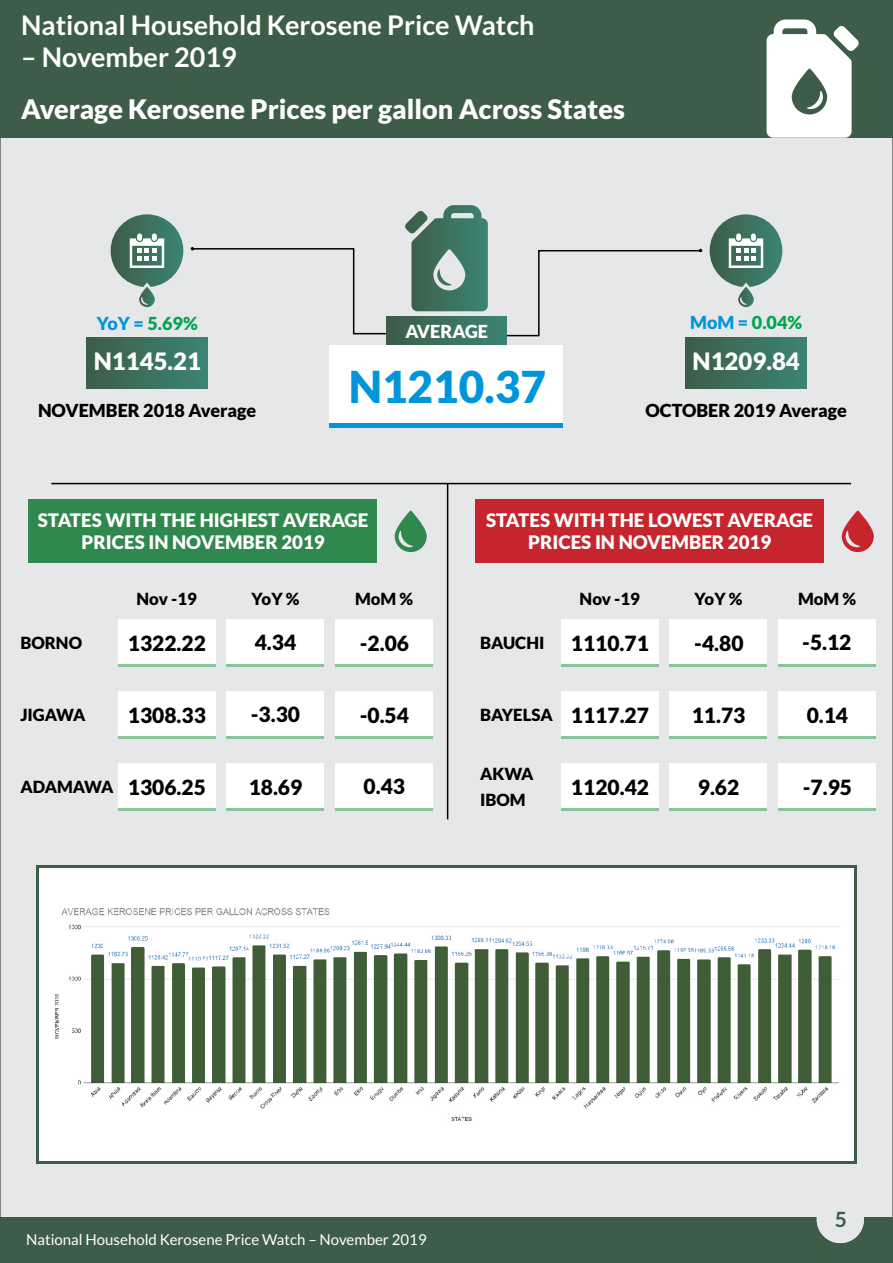
<style>
.page{position:relative;width:893px;height:1263px;background:#fff}
.page>*{position:absolute;margin:0;border:0;box-sizing:border-box;transform-origin:0 0}
.t1{font:900 44.1px "Lato";color:#0095d9}
.t2{font:700 27px "Lato";color:#fff}
.t3{font:900 27px "Lato";color:#fff}
.t4{font:900 24px "Lato";color:#fff}
.t5{font:900 21px "Lato";color:#000}
.t6{font:700 21px "Lato";color:#3d5d48}
.t7{font:900 18.75px/22.4px "Lato";color:#fff;text-align:center}
.t8{font:900 18px "Lato";color:#000}
.t9{font:900 18px "Lato";color:#00a54f}
.t10{font:900 18px "Lato";color:#fff}
.t11{font:900 16.8px/26px "Lato";color:#000}
.t12{font:15px "Lato";color:#fff}
.s1{color:#0095d9}
</style>
<div class="page">
<div style="left:0;top:138px;width:893px;height:1080px;background:#e6e7e9"></div>
<div style="left:0;top:1218px;width:893px;height:45px;background:#3d5d48"></div>
<div style="left:817px;top:1196px;width:47px;height:47px;background:#e6e7e9;border-radius:50%"></div>
<div style="left:0;top:0;width:893px;height:138px;background:#3d5d48"></div>
<svg style="left:767px;top:20px;width:92px;height:118px"></svg>
<div style="left:537px;top:249px;width:165px;height:88px;background:#e6e7e9"></div>
<hr style="left:503px;top:335px;width:36px;height:1px;background:#000">
<hr style="left:354px;top:333px;width:40px;height:1px;background:#000">
<div style="left:191px;top:247px;width:164px;height:88px;background:#e6e7e9"></div>
<div style="left:386px;top:316px;width:121px;height:31px;background:linear-gradient(to right,#3d5d47,#3b8474)"></div>
<div style="left:329px;top:345px;width:234px;height:83px;background:#fff"></div>
<hr style="left:329px;top:424px;width:234px;height:4px;background:#0095d9">
<div style="left:86px;top:338px;width:122px;height:51px;background:linear-gradient(to right,#3d5d47,#3b8474)"></div>
<div style="left:685px;top:338px;width:122px;height:51px;background:linear-gradient(to right,#3d5d47,#3b8474)"></div>
<hr style="left:447px;top:484px;width:1px;height:335px;background:#000">
<hr style="left:51px;top:483px;width:800px;height:1px;background:#000">
<div style="left:29px;top:500px;width:348px;height:63px;background:#2f884d"></div>
<div style="left:475px;top:500px;width:349px;height:63px;background:#c6252e"></div>
<div style="left:118px;top:619px;width:97px;height:48px;background:#fff"></div>
<hr style="left:118px;top:664px;width:97px;height:3px;background:#8ac49a">
<div style="left:227px;top:619px;width:97px;height:48px;background:#fff"></div>
<hr style="left:227px;top:664px;width:97px;height:3px;background:#8ac49a">
<div style="left:335px;top:619px;width:98px;height:48px;background:#fff"></div>
<hr style="left:335px;top:664px;width:98px;height:3px;background:#8ac49a">
<div style="left:118px;top:691px;width:97px;height:48px;background:#fff"></div>
<hr style="left:118px;top:736px;width:97px;height:3px;background:#8ac49a">
<div style="left:227px;top:691px;width:97px;height:48px;background:#fff"></div>
<hr style="left:227px;top:736px;width:97px;height:3px;background:#8ac49a">
<div style="left:335px;top:691px;width:98px;height:48px;background:#fff"></div>
<hr style="left:335px;top:736px;width:98px;height:3px;background:#8ac49a">
<div style="left:118px;top:763px;width:97px;height:48px;background:#fff"></div>
<hr style="left:118px;top:808px;width:97px;height:3px;background:#8ac49a">
<div style="left:227px;top:763px;width:97px;height:48px;background:#fff"></div>
<hr style="left:227px;top:808px;width:97px;height:3px;background:#8ac49a">
<div style="left:335px;top:763px;width:98px;height:48px;background:#fff"></div>
<hr style="left:335px;top:808px;width:98px;height:3px;background:#8ac49a">
<div style="left:561px;top:619px;width:97px;height:48px;background:#fff"></div>
<hr style="left:561px;top:664px;width:97px;height:3px;background:#8ac49a">
<div style="left:670px;top:619px;width:97px;height:48px;background:#fff"></div>
<hr style="left:670px;top:664px;width:97px;height:3px;background:#8ac49a">
<div style="left:778px;top:619px;width:98px;height:48px;background:#fff"></div>
<hr style="left:778px;top:664px;width:98px;height:3px;background:#8ac49a">
<div style="left:561px;top:691px;width:97px;height:48px;background:#fff"></div>
<hr style="left:561px;top:736px;width:97px;height:3px;background:#8ac49a">
<div style="left:670px;top:691px;width:97px;height:48px;background:#fff"></div>
<hr style="left:670px;top:736px;width:97px;height:3px;background:#8ac49a">
<div style="left:778px;top:691px;width:98px;height:48px;background:#fff"></div>
<hr style="left:778px;top:736px;width:98px;height:3px;background:#8ac49a">
<div style="left:561px;top:763px;width:97px;height:48px;background:#fff"></div>
<hr style="left:561px;top:808px;width:97px;height:3px;background:#8ac49a">
<div style="left:670px;top:763px;width:97px;height:48px;background:#fff"></div>
<hr style="left:670px;top:808px;width:97px;height:3px;background:#8ac49a">
<div style="left:778px;top:763px;width:98px;height:48px;background:#fff"></div>
<hr style="left:778px;top:808px;width:98px;height:3px;background:#8ac49a">
<svg style="left:395px;top:511px;width:32px;height:41px"></svg>
<svg style="left:842px;top:511px;width:32px;height:41px"></svg>
<svg style="left:111px;top:214px;width:72px;height:93px;background:#8aa79d"></svg>
<svg style="left:710px;top:214px;width:72px;height:93px;background:#8aa79d"></svg>
<svg style="left:405px;top:205px;width:83px;height:106px;background:#678f82"></svg>
<div style="left:36px;top:865px;width:821px;height:298px;background:linear-gradient(to right,#3d5d48,#3d5d48)"></div>
<div style="left:39px;top:868px;width:815px;height:292px;background:#fff"></div>
<img style="left:54px;top:908px;width:785px;height:213px">
<p class="t2" style="left:21px;top:13px;width:515px">National Household Kerosene Price Watch</p>
<p class="t2" style="left:21px;top:45px;width:217px">– November 2019</p>
<p class="t3" style="left:21px;top:98px;width:605px">Average Kerosene Prices per gallon Across States</p>
<p class="t9" style="left:97px;top:315px;width:103px"><span class="s1">YoY =</span> 5.69%</p>
<p class="t4" style="left:94px;top:351px;width:109px">N1145.21</p>
<p class="t8" style="left:38px;top:403px;width:220px">NOVEMBER 2018 Average</p>
<p class="t10" style="left:405px;top:324px;width:84px">AVERAGE</p>
<h1 class="t1" style="left:349px;top:367px;width:199px">N1210.37</h1>
<p class="t9" style="left:690px;top:315px;width:113px"><span class="s1">MoM =</span> 0.04%</p>
<p class="t4" style="left:692px;top:351px;width:109px">N1209.84</p>
<p class="t8" style="left:645px;top:403px;width:203px">OCTOBER 2019 Average</p>
<p class="t7" style="left:38px;top:510px;width:332px">STATES WITH THE HIGHEST AVERAGE<br>PRICES IN NOVEMBER 2019</p>
<p class="t7" style="left:486px;top:510px;width:329px">STATES WITH THE LOWEST AVERAGE<br>PRICES IN NOVEMBER 2019</p>
<p class="t11" style="left:20px;top:631px;width:63px">BORNO</p>
<p class="t11" style="left:137px;top:587px;width:62px">Nov -19</p>
<p class="t11" style="left:252px;top:587px;width:50px">YoY %</p>
<p class="t11" style="left:355px;top:587px;width:60px">MoM %</p>
<p class="t5" style="left:128px;top:634px;width:80px">1322.22</p>
<p class="t11" style="left:480px;top:631px;width:66px">BAUCHI</p>
<p class="t11" style="left:580px;top:587px;width:62px">Nov -19</p>
<p class="t11" style="left:695px;top:587px;width:50px">YoY %</p>
<p class="t11" style="left:798px;top:587px;width:60px">MoM %</p>
<p class="t5" style="left:694px;top:634px;width:51px">-4.80</p>
<p class="t5" style="left:802px;top:633px;width:51px">-5.12</p>
<p class="t5" style="left:255px;top:633px;width:43px">4.34</p>
<p class="t5" style="left:360px;top:634px;width:51px">-2.06</p>
<p class="t5" style="left:571px;top:634px;width:80px">1110.71</p>
<p class="t11" style="left:20px;top:703px;width:67px">JIGAWA</p>
<p class="t5" style="left:128px;top:706px;width:80px">1308.33</p>
<p class="t11" style="left:20px;top:775px;width:94px">ADAMAWA</p>
<p class="t5" style="left:128px;top:778px;width:80px">1306.25</p>
<p class="t5" style="left:251px;top:705px;width:51px">-3.30</p>
<p class="t5" style="left:249px;top:777px;width:55px">18.69</p>
<p class="t5" style="left:360px;top:706px;width:51px">-0.54</p>
<p class="t5" style="left:364px;top:777px;width:43px">0.43</p>
<p class="t11" style="left:480px;top:703px;width:74px">BAYELSA</p>
<p class="t11" style="left:480px;top:762px;width:55px">AKWA<br>IBOM</p>
<p class="t5" style="left:571px;top:706px;width:80px">1117.27</p>
<p class="t5" style="left:692px;top:706px;width:55px">11.73</p>
<p class="t5" style="left:807px;top:706px;width:43px">0.14</p>
<p class="t5" style="left:571px;top:778px;width:80px">1120.42</p>
<p class="t5" style="left:698px;top:778px;width:43px">9.62</p>
<p class="t5" style="left:803px;top:777px;width:51px">-7.95</p>
<p class="t6" style="left:835px;top:1210px;width:14px">15</p>
<p class="t12" style="left:26px;top:1233px;width:402px">National Household Kerosene Price Watch – November 2019</p>
</div>
